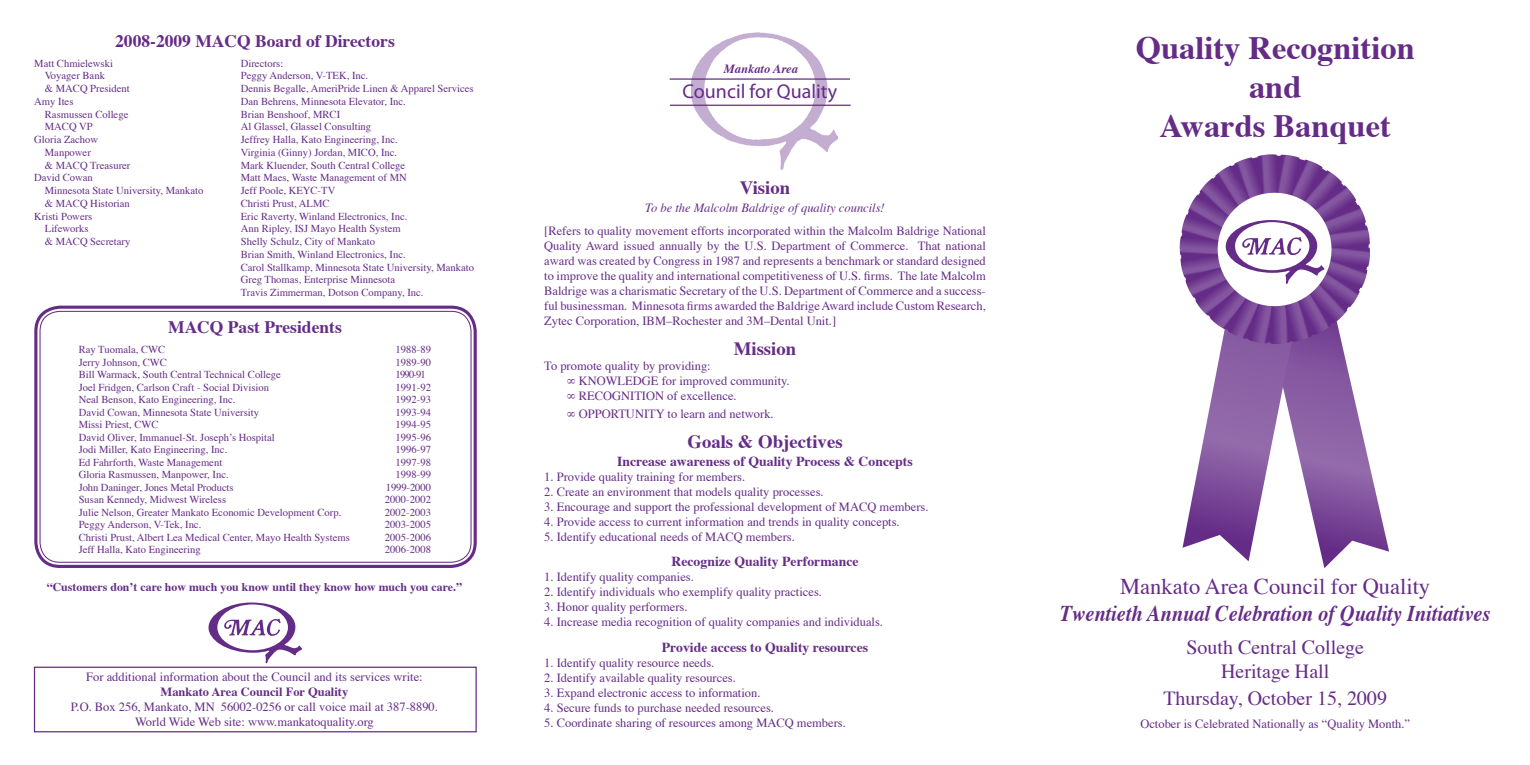
<style>
.page{position:relative;width:1530px;height:765px;background:#fff}
.page>*{position:absolute;margin:0;border:0;box-sizing:border-box;transform-origin:0 0}
.t1{font:700 32.5px/39px "Times";color:#652c87;text-align:center}
.t2{font:italic 700 22.5px "Times";color:#652c87;scale:.9 1}
.t3{font:22.5px "Times";color:#652c87}
.t4{font:20px/24px "Times";color:#652c87;text-align:center}
.t5{font:20px "Myriad Pro";color:#652c87}
.t6{font:700 18.75px "Times";color:#652c87}
.t7{font:700 17.5px "Times";color:#652c87}
.t8{font:700 13.75px "Times";color:#652c87}
.t9{font:12.5px/15px "Times";color:#652c87;text-align:justify}
.t10{font:italic 12.5px "Times";color:#652c87}
.t11{font:700 12.5px "Times";color:#652c87}
.t12{font:italic 700 12.5px "Times";color:#652c87}
.t13{font:700 11.88px "Times";color:#652c87}
.t14{font:10.62px/12.8px "Times";color:#652c87}
</style>
<div class="page">
<svg style="left:1179px;top:154px;width:210px;height:414px"></svg>
<div style="left:34px;top:667px;width:443px;height:65px;border:1px solid #652c87"></div>
<div style="left:34px;top:306px;width:443px;height:262px;border:3px solid #652c87;border-radius:24px"></div>
<div style="left:40px;top:311px;width:432px;height:252px;border:1px solid #652c87;border-radius:20px"></div>
<svg style="left:209px;top:602px;width:94px;height:61px"></svg>
<img style="left:691px;top:33px;width:147px;height:136px">
<hr style="left:670px;top:78px;width:180px;height:2px;background:#652c87">
<hr style="left:670px;top:105px;width:181px;height:1px;background:#652c87">
<h3 class="t7" style="left:115px;top:25px;width:281px">2008-2009 MACQ Board of Directors</h3>
<p class="t14" style="left:34px;top:56px;width:80px">Matt Chmielewski</p>
<p class="t14" style="left:45px;top:69px;width:62px">Voyager Bank</p>
<p class="t14" style="left:45px;top:81px;width:87px">&amp; MACQ President</p>
<p class="t14" style="left:34px;top:94px;width:41px">Amy Ites</p>
<p class="t14" style="left:45px;top:107px;width:85px">Rasmussen College</p>
<p class="t14" style="left:45px;top:120px;width:49px">MACQ VP</p>
<p class="t14" style="left:34px;top:132px;width:66px">Gloria Zachow</p>
<p class="t14" style="left:45px;top:145px;width:48px">Manpower</p>
<p class="t14" style="left:45px;top:158px;width:87px">&amp; MACQ Treasurer</p>
<p class="t14" style="left:34px;top:171px;width:60px">David Cowan</p>
<p class="t14" style="left:45px;top:183px;width:160px">Minnesota State University, Mankato</p>
<p class="t14" style="left:45px;top:196px;width:86px">&amp; MACQ Historian</p>
<p class="t14" style="left:34px;top:209px;width:60px">Kristi Powers</p>
<p class="t14" style="left:45px;top:222px;width:45px">Lifeworks</p>
<p class="t14" style="left:45px;top:234px;width:87px">&amp; MACQ Secretary</p>
<p class="t14" style="left:241px;top:56px;width:235px">Directors:<br>Peggy Anderson, V-TEK, Inc.<br>Dennis Begalle, AmeriPride Linen &amp; Apparel Services Dan Behrens, Minnesota Elevator, Inc.<br>Brian Benshoof, MRCI<br>Al Glassel, Glassel Consulting<br>Jeffrey Halla, Kato Engineering, Inc.<br>Virginia (Ginny) Jordan, MICO, Inc.<br>Mark Kluender, South Central College<br>Matt Maes, Waste Management of MN<br>Jeff Poole, KEYC-TV<br>Christi Prust, ALMC<br>Eric Raverty, Winland Electronics, Inc.<br>Ann Ripley, ISJ Mayo Health System<br>Shelly Schulz, City of Mankato<br>Brian Smith, Winland Electronics, Inc.<br>Carol Stallkamp, Minnesota State University, Mankato Greg Thomas, Enterprise Minnesota<br>Travis Zimmerman, Dotson Company, Inc.</p>
<h3 class="t7" style="left:168px;top:310px;width:175px">MACQ Past Presidents</h3>
<p class="t14" style="left:79px;top:343px;width:88px">Ray Tuomala, CWC</p>
<p class="t14" style="left:396px;top:343px;width:37px">1988-89</p>
<p class="t14" style="left:79px;top:355px;width:90px">Jerry Johnson, CWC</p>
<p class="t14" style="left:396px;top:355px;width:37px">1989-90</p>
<p class="t14" style="left:79px;top:368px;width:204px">Bill Warmack, South Central Technical College</p>
<p class="t14" style="left:396px;top:368px;width:32px">1990-91</p>
<p class="t14" style="left:79px;top:380px;width:192px">Joel Fridgen, Carlson Craft - Social Division</p>
<p class="t14" style="left:396px;top:380px;width:37px">1991-92</p>
<p class="t14" style="left:79px;top:393px;width:158px">Neal Benson, Kato Engineering, Inc.</p>
<p class="t14" style="left:396px;top:393px;width:37px">1992-93</p>
<p class="t14" style="left:79px;top:405px;width:182px">David Cowan, Minnesota State University</p>
<p class="t14" style="left:396px;top:405px;width:37px">1993-94</p>
<p class="t14" style="left:79px;top:418px;width:81px">Missi Priest, CWC</p>
<p class="t14" style="left:396px;top:418px;width:37px">1994-95</p>
<p class="t14" style="left:79px;top:430px;width:198px">David Oliver, Immanuel-St. Joseph’s Hospital</p>
<p class="t14" style="left:396px;top:430px;width:37px">1995-96</p>
<p class="t14" style="left:79px;top:443px;width:150px">Jodi Miller, Kato Engineering, Inc.</p>
<p class="t14" style="left:396px;top:443px;width:37px">1996-97</p>
<p class="t14" style="left:79px;top:455px;width:145px">Ed Fahrforth, Waste Management</p>
<p class="t14" style="left:396px;top:455px;width:37px">1997-98</p>
<p class="t14" style="left:79px;top:468px;width:152px">Gloria Rasmussen, Manpower, Inc.</p>
<p class="t14" style="left:396px;top:468px;width:37px">1998-99</p>
<p class="t14" style="left:79px;top:480px;width:156px">John Daninger, Jones Metal Products</p>
<p class="t14" style="left:386px;top:480px;width:47px">1999-2000</p>
<p class="t14" style="left:79px;top:493px;width:149px">Susan Kennedy, Midwest Wireless</p>
<p class="t14" style="left:385px;top:493px;width:48px">2000-2002</p>
<p class="t14" style="left:79px;top:505px;width:264px">Julie Nelson, Greater Mankato Economic Development Corp.</p>
<p class="t14" style="left:385px;top:505px;width:48px">2002-2003</p>
<p class="t14" style="left:79px;top:518px;width:124px">Peggy Anderson, V-Tek, Inc.</p>
<p class="t14" style="left:385px;top:518px;width:48px">2003-2005</p>
<p class="t14" style="left:79px;top:530px;width:273px">Christi Prust, Albert Lea Medical Center, Mayo Health Systems</p>
<p class="t14" style="left:385px;top:530px;width:48px">2005-2006</p>
<p class="t14" style="left:79px;top:543px;width:123px">Jeff Halla, Kato Engineering</p>
<p class="t14" style="left:385px;top:543px;width:48px">2006-2008</p>
<p class="t13" style="left:47px;top:576px;width:417px">“Customers don’t care how much you know until they know how much you care.”</p>
<p class="t9" style="left:86px;top:668px;width:338px">For additional information about the Council and its services write:</p>
<p class="t11" style="left:161px;top:679px;width:189px">Mankato Area Council For Quality</p>
<p class="t9" style="left:71px;top:698px;width:368px;text-align:center">P.O. Box 256, Mankato, MN 56002-0256 or call voice mail at 387-8890.<br>World Wide Web site: www.mankatoquality.org</p>
<p class="t12" style="left:724px;top:57px;width:76px">Mankato Area</p>
<h3 class="t5" style="left:683px;top:79px;width:156px">Council for Quality</h3>
<h3 class="t6" style="left:740px;top:170px;width:52px">Vision</h3>
<p class="t10" style="left:645px;top:197px;width:241px">To be the Malcolm Baldrige of quality councils!</p>
<p class="t9" style="left:544px;top:222px;width:443px">[Refers to quality movement efforts incorporated within the Malcolm Baldrige National Quality Award issued annually by the U.S. Department of Commerce. That national award was created by Congress in 1987 and represents a benchmark or standard designed to improve the quality and international competitiveness of U.S. firms. The late Malcolm Baldrige was a charismatic Secretary of the U.S. Department of Commerce and a success&shy;ful businessman. Minnesota firms awarded the Baldrige Award include Custom Research, Zytec Corporation, IBM–Rochester and 3M–Dental Unit.]</p>
<h3 class="t6" style="left:734px;top:330px;width:64px">Mission</h3>
<p class="t9" style="left:567px;top:357px;width:224px;text-align:left;text-indent:-22px">To promote quality by providing:<br>∞ KNOWLEDGE for improved community. ∞ RECOGNITION of excellence.</p>
<p class="t9" style="left:567px;top:405px;width:209px">∞ OPPORTUNITY to learn and network.</p>
<h3 class="t6" style="left:687px;top:423px;width:157px">Goals &amp; Objectives</h3>
<p class="t8" style="left:617px;top:448px;width:297px">Increase awareness of Quality Process &amp; Concepts</p>
<p class="t9" style="left:544px;top:468px;width:203px">1. Provide quality training for members.</p>
<p class="t9" style="left:544px;top:483px;width:281px">2. Create an environment that models quality processes.</p>
<p class="t9" style="left:544px;top:498px;width:386px">3. Encourage and support the professional development of MACQ members.</p>
<p class="t9" style="left:544px;top:513px;width:357px">4. Provide access to current information and trends in quality concepts.</p>
<p class="t9" style="left:544px;top:528px;width:252px">5. Identify educational needs of MACQ members.</p>
<p class="t8" style="left:671px;top:548px;width:189px">Recognize Quality Performance</p>
<p class="t9" style="left:544px;top:568px;width:151px">1. Identify quality companies.</p>
<p class="t9" style="left:544px;top:583px;width:279px">2. Identify individuals who exemplify quality practices.</p>
<p class="t9" style="left:544px;top:598px;width:145px">3. Honor quality performers.</p>
<p class="t9" style="left:544px;top:613px;width:340px">4. Increase media recognition of quality companies and individuals.</p>
<p class="t8" style="left:662px;top:634px;width:208px">Provide access to Quality resources</p>
<p class="t9" style="left:544px;top:654px;width:172px">1. Identify quality resource needs.</p>
<p class="t9" style="left:544px;top:669px;width:193px">2. Identify available quality resources.</p>
<p class="t9" style="left:544px;top:684px;width:218px">3. Expand electronic access to information.</p>
<p class="t9" style="left:544px;top:699px;width:231px">4. Secure funds to purchase needed resources.</p>
<p class="t9" style="left:544px;top:714px;width:303px">5. Coordinate sharing of resources among MACQ members.</p>
<h1 class="t1" style="left:1136px;top:25px;width:280px">Quality Recognition and<br>Awards Banquet</h1>
<h2 class="t3" style="left:1120px;top:566px;width:311px">Mankato Area Council for Quality</h2>
<h2 class="t2" style="left:1060px;top:592px;width:479px">Twentieth Annual Celebration of Quality Initiatives</h2>
<h3 class="t4" style="left:1186px;top:634px;width:179px">South Central College<br>Heritage Hall</h3>
<h3 class="t4" style="left:1163px;top:685px;width:225px">Thursday, October 15, 2009</h3>
<p class="t9" style="left:1140px;top:715px;width:271px">October is Celebrated Nationally as “Quality Month.”</p>
</div>
